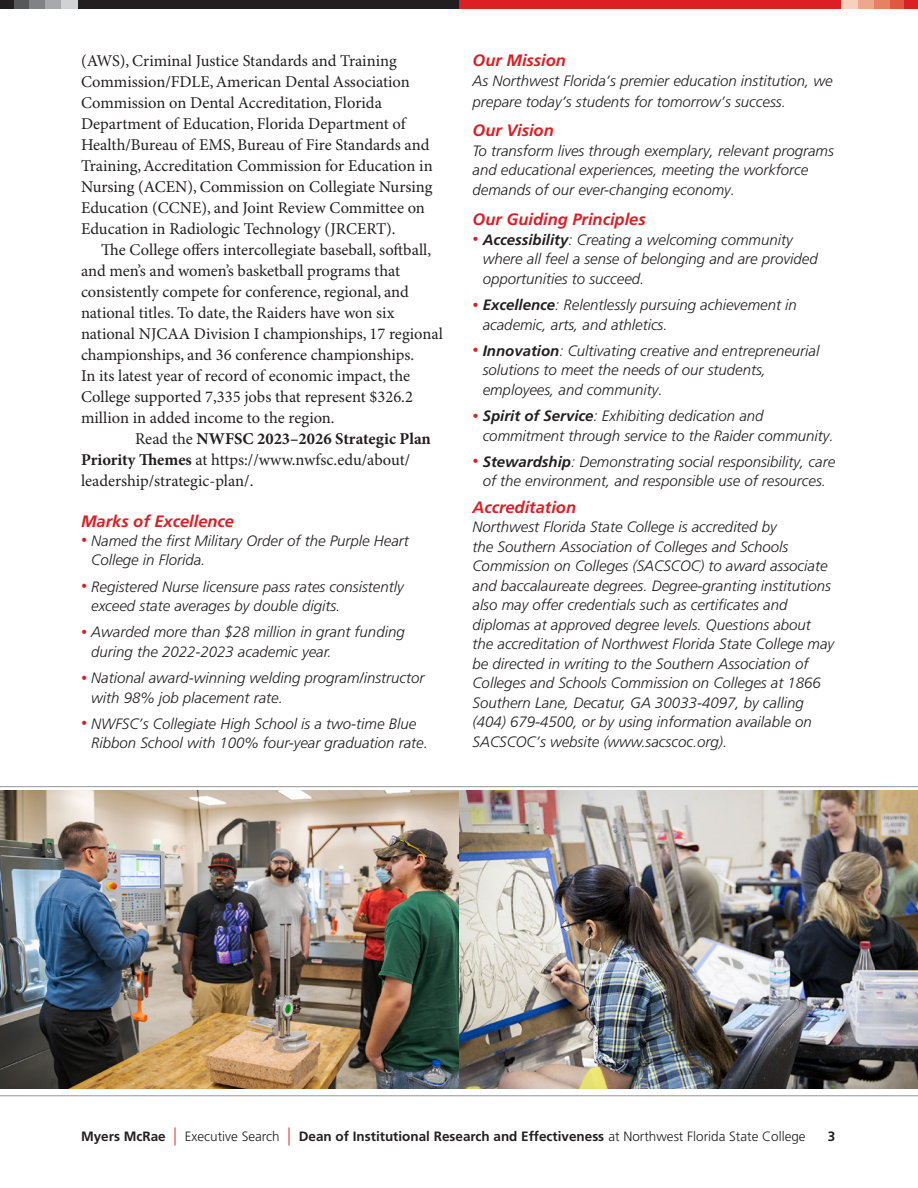
<style>
.page{position:relative;width:918px;height:1188px;background:#fff}
.page>*{position:absolute;margin:0;border:0;box-sizing:border-box;transform-origin:0 0}
.t1{font:16.5px/21px "Minion Pro";color:#231f20}
.t2{font:italic 700 16.5px "Frutiger LT Pro";color:#db1f25}
.t3{font:italic 300 15px/19.5px "Frutiger LT Pro";color:#231f20}
.t4{font:700 13.5px "Frutiger LT Pro";color:#231f20}
.s1{font-weight:700}
.s2{font-size:12px;color:#db1f25}
.s3{font-weight:300;font-stretch:condensed;font-size:18px;color:#db1f25}
.s4{font-weight:300}
</style>
<div class="page">
<svg style="left:0;top:786px;width:918px;height:310px"></svg>
<div style="left:0;top:0;width:783px;height:9px;background:#231f20"></div>
<div style="left:15px;top:0;width:60px;height:9px;background:#57585a"></div>
<div style="left:29px;top:0;width:16px;height:9px;background:#808285"></div>
<div style="left:45px;top:0;width:16px;height:9px;background:#a8a9ad"></div>
<div style="left:61px;top:0;width:16px;height:9px;background:#d1d2d4"></div>
<div style="left:459px;top:0;width:459px;height:9px;background:#db1f25"></div>
<div style="left:844px;top:0;width:60px;height:9px;background:#e15840"></div>
<div style="left:874px;top:0;width:16px;height:9px;background:#e88064"></div>
<div style="left:858px;top:0;width:16px;height:9px;background:#eea68d"></div>
<div style="left:842px;top:0;width:16px;height:9px;background:#f7d0c0"></div>
<img style="left:0;top:791px;width:918px;height:298px">
<p class="t1" style="left:81px;top:51px;width:353px">(AWS), Criminal Justice Standards and Training Commission/FDLE, American Dental Association Commission on Dental Accreditation, Florida Department of Education, Florida Department of Health/Bureau of EMS, Bureau of Fire Standards and Training, Accreditation Commission for Education in Nursing (ACEN), Commission on Collegiate Nursing Education (CCNE), and Joint Review Committee on Education in Radiologic Technology (JRCERT).</p>
<p class="t1" style="left:81px;top:240px;width:363px;text-indent:20px">The College offers intercollegiate baseball, softball, and men’s and women’s basketball programs that consistently compete for conference, regional, and national titles. To date, the Raiders have won six national NJCAA Division I championships, 17 regional championships, and 36 conference championships.<br>In its latest year of record of economic impact, the College supported 7,335 jobs that represent $326.2 million in added income to the region.</p>
<p class="t1" style="left:81px;top:429px;width:351px;text-indent:54px">Read the <span class="s1">NWFSC 2023–2026 Strategic Plan<br>Priority Themes</span> at https://www.nwfsc.edu/about/ leadership/strategic-plan/.</p>
<p class="t2" style="left:81px;top:511px;width:155px">Marks of Excellence</p>
<p class="t3" style="left:91px;top:531px;width:319px;text-indent:-10px"><span class="s2">•</span> Named the first Military Order of the Purple Heart<br>College in Florida.</p>
<p class="t3" style="left:91px;top:577px;width:314px;text-indent:-10px"><span class="s2">•</span> Registered Nurse licensure pass rates consistently exceed state averages by double digits.</p>
<p class="t3" style="left:91px;top:623px;width:315px;text-indent:-10px"><span class="s2">•</span> Awarded more than $28 million in grant funding during the 2022-2023 academic year.</p>
<p class="t3" style="left:91px;top:668px;width:335px;text-indent:-10px"><span class="s2">•</span> National award-winning welding program/instructor with 98% job placement rate.</p>
<p class="t3" style="left:91px;top:714px;width:338px;text-indent:-10px"><span class="s2">•</span> NWFSC’s Collegiate High School is a two-time Blue<br>Ribbon School with 100% four-year graduation rate.</p>
<p class="t2" style="left:472px;top:51px;width:95px">Our Mission</p>
<p class="t3" style="left:472px;top:70px;width:362px;line-height:21px">As Northwest Florida’s premier education institution, we prepare today’s students for tomorrow’s success.</p>
<p class="t2" style="left:472px;top:121px;width:83px">Our Vision</p>
<p class="t3" style="left:472px;top:141px;width:363px">To transform lives through exemplary, relevant programs and educational experiences, meeting the workforce demands of our ever-changing economy.</p>
<p class="t2" style="left:472px;top:210px;width:175px">Our Guiding Principles</p>
<p class="t3" style="left:483px;top:230px;width:337px;text-indent:-10px"><span class="s2">•</span> <span class="s1">Accessibility</span>: Creating a welcoming community where all feel a sense of belonging and are provided opportunities to succeed.</p>
<p class="t3" style="left:483px;top:295px;width:316px;text-indent:-10px"><span class="s2">•</span> <span class="s1">Excellence</span>: Relentlessly pursuing achievement in academic, arts, and athletics.</p>
<p class="t3" style="left:483px;top:341px;width:338px;text-indent:-10px"><span class="s2">•</span> <span class="s1">Innovation</span>: Cultivating creative and entrepreneurial solutions to meet the needs of our students, employees, and community.</p>
<p class="t3" style="left:483px;top:406px;width:353px;text-indent:-10px"><span class="s2">•</span> <span class="s1">Spirit of Service</span>: Exhibiting dedication and commitment through service to the Raider community.</p>
<p class="t3" style="left:472px;top:452px;width:364px;text-align:center"><span class="s2">•</span> <span class="s1">Stewardship</span>: Demonstrating social responsibility, care of the environment, and responsible use of resources.</p>
<p class="t2" style="left:472px;top:497px;width:105px">Accreditation</p>
<p class="t3" style="left:472px;top:517px;width:363px">Northwest Florida State College is accredited by<br>the Southern Association of Colleges and Schools Commission on Colleges (SACSCOC) to award associate and baccalaureate degrees. Degree-granting institutions also may offer credentials such as certificates and diplomas at approved degree levels. Questions about the accreditation of Northwest Florida State College may be directed in writing to the Southern Association of Colleges and Schools Commission on Colleges at 1866<br>Southern Lane, Decatur, GA 30033-4097, by calling (404) 679-4500, or by using information available on SACSCOC’s website (www.sacscoc.org).</p>
<p class="t4" style="left:81px;top:1128px;width:726px">Myers McRae <span class="s3">|</span> <span class="s4">Executive Search</span> <span class="s3">|</span> Dean of Institutional Research and Effectiveness <span class="s4">at Northwest Florida State College</span></p>
<p class="t4" style="left:828px;top:1128px;width:9px">3</p>
</div>
